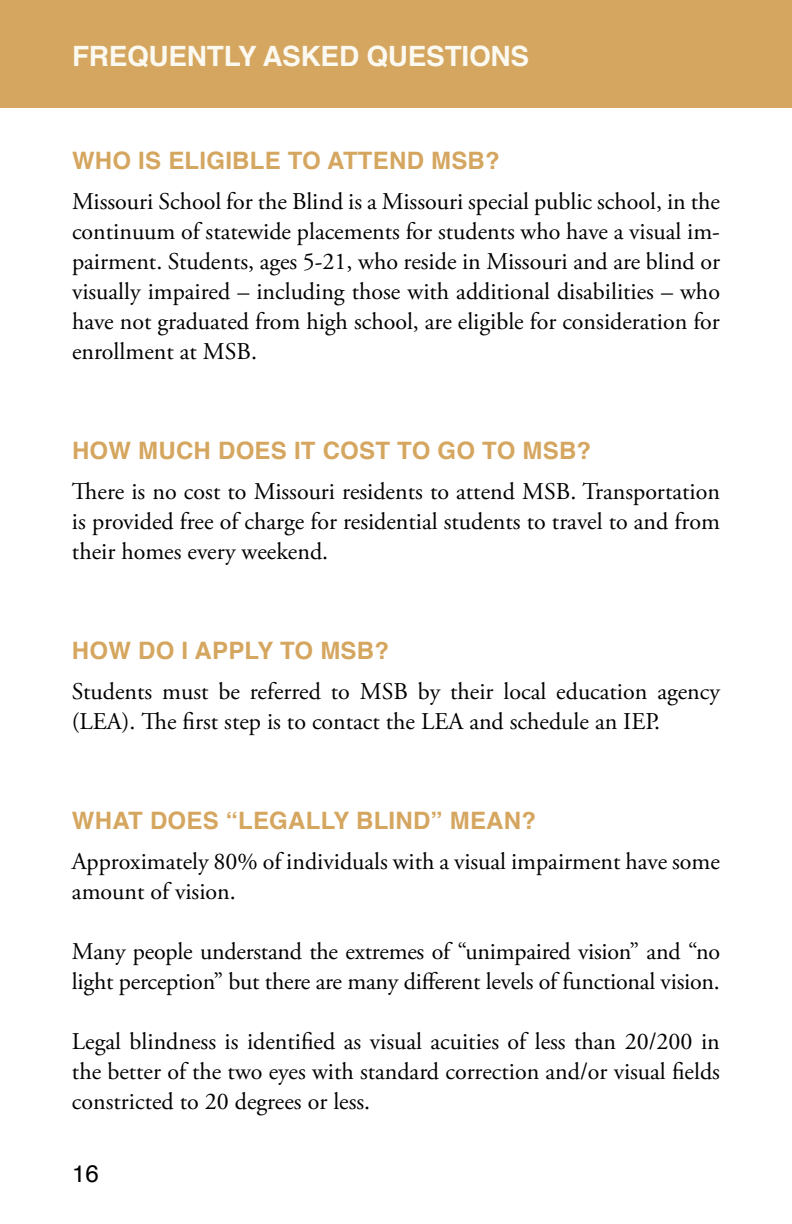
<style>
.page{position:relative;width:792px;height:1224px;background:#fff}
.page>*{position:absolute;margin:0;border:0;box-sizing:border-box;transform-origin:0 0}
.t1{font:700 28px "Helvetica";letter-spacing:-.01em;color:#fbf9f0}
.t2{font:24px/30px "Adobe Garamond Pro";color:#000;text-align:justify}
.t3{font:700 24px "Helvetica";letter-spacing:.01em;color:#d5a65f}
.t4{font:24px "Helvetica";color:#000}
</style>
<div class="page">
<div style="left:0;top:0;width:792px;height:108px;background:#d5a65f"></div>
<p class="t1" style="left:72px;top:34px;width:459px">FREQUENTLY ASKED QUESTIONS</p>
<p class="t3" style="left:72px;top:141px;width:378px">WHO IS ELIGIBLE TO ATTEND MSB</p>
<p class="t3" style="left:485px;top:141px;width:16px">?</p>
<p class="t2" style="left:72px;top:187px;width:650px">Missouri School for the Blind is a Missouri special public school, in the continuum of statewide placements for students who have a visual im&shy;pairment. Students, ages 5-21, who reside in Missouri and are blind or visually impaired – including those with additional disabilities – who have not graduated from high school, are eligible for consideration for enrollment at MSB.</p>
<p class="t3" style="left:72px;top:431px;width:469px">HOW MUCH DO ES IT COST TO GO TO MSB</p>
<p class="t3" style="left:577px;top:431px;width:16px">?</p>
<p class="t2" style="left:72px;top:477px;width:650px">There is no cost to Missouri residents to attend MSB. Transportation is provided free of charge for residential students to travel to and from their homes every weekend.</p>
<p class="t3" style="left:72px;top:631px;width:267px">HOW DO I APPLY TO MSB</p>
<p class="t3" style="left:374px;top:631px;width:16px">?</p>
<p class="t2" style="left:72px;top:677px;width:649px">Students must be referred to MSB by their local education agency (LEA). The first step is to contact the LEA and schedule an IEP.</p>
<p class="t3" style="left:72px;top:801px;width:466px">WHAT DOES “LEGALLY BLIND” MEAN?</p>
<p class="t2" style="left:72px;top:847px;width:649px">Approximately 80% of individuals with a visual impairment have some amount of vision.</p>
<p class="t2" style="left:72px;top:937px;width:650px">Many people understand the extremes of “unimpaired vision” and “no light perception” but there are many different levels of functional vision.</p>
<p class="t2" style="left:72px;top:1027px;width:650px">Legal blindness is identified as visual acuities of less than 20/200 in the better of the two eyes with standard correction and/or visual fields constricted to 20 degrees or less.</p>
<p class="t4" style="left:72px;top:1155px;width:28px">16</p>
</div>
